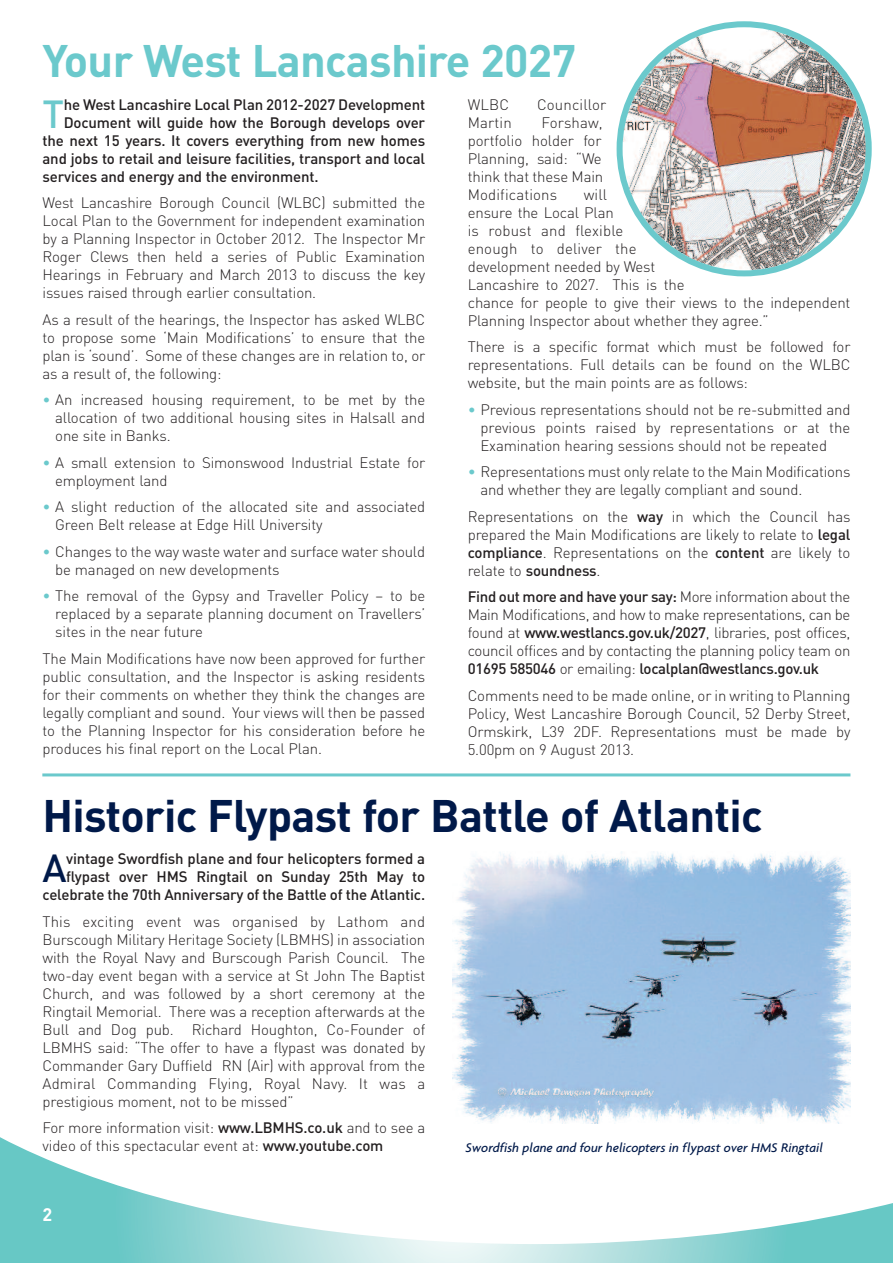
<style>
.page{position:relative;width:893px;height:1263px;background:#fff}
.page>*{position:absolute;margin:0;border:0;box-sizing:border-box;transform-origin:0 0}
.t1{font:700 45px "DIN";letter-spacing:-.015em;color:#001949}
.t2{font:700 45px "DIN";letter-spacing:-.015em;color:#6bc9cc}
.t3{font:500 38.7px "DIN";color:#6bc9cc}
.t4{font:500 38.7px "DIN";color:#001949}
.t5{font:700 18px "DIN";color:#fff}
.t6{font:300 15px/18px "DIN";letter-spacing:-.01em;color:#231f20;text-align:justify}
.t7{font:500 15px/18px "DIN";letter-spacing:-.01em;color:#231f20;text-align:right}
.t8{font:300 15px "DIN";letter-spacing:.01em;color:#231f20}
.t9{font:italic 500 13.5px "Agenda";color:#001949}
.s1{color:#6bc9cc}
.s2{font-weight:500}
</style>
<div class="page">
<svg style="left:0;top:1137px;width:893px;height:126px"></svg>
<hr style="left:42px;top:773px;width:808px;height:3px;background:#6bc9cc">
<img style="left:617px;top:21px;width:255px;height:255px">
<div style="left:449px;top:852px;width:420px;height:286px;background:#fff"></div>
<img style="left:453px;top:852px;width:397px;height:271px">
<h1 class="t2" style="left:43px;top:45px;width:535px">Your West Lancashire 2027</h1>
<h2 class="t3" style="left:43px;top:100px;width:23px">T</h2>
<p class="t7" style="left:64px;top:97px;width:363px">he West Lancashire Local Plan 2012-2027 Development</p>
<p class="t7" style="left:64px;top:115px;width:363px">Document will guide how the Borough develops over</p>
<p class="t7" style="left:43px;top:133px;width:384px">the next 15 years. It covers everything from new homes</p>
<p class="t7" style="left:43px;top:151px;width:384px">and jobs to retail and leisure facilities, transport and local</p>
<p class="t7" style="left:43px;top:169px;width:278px">services and energy and the environment.</p>
<p class="t6" style="left:43px;top:195px;width:384px">West Lancashire Borough Council (WLBC) submitted the Local Plan to the Government for independent examination by a Planning Inspector in October 2012. The Inspector Mr Roger Clews then held a series of Public Examination Hearings in February and March 2013 to discuss the key issues raised through earlier consultation.</p>
<p class="t6" style="left:43px;top:312px;width:384px">As a result of the hearings, the Inspector has asked WLBC to propose some ‘Main Modifications’ to ensure that the plan is ‘sound’. Some of these changes are in relation to, or as a result of, the following:</p>
<p class="t6" style="left:55px;top:392px;width:371px;text-indent:-13px"><span class="s1">•</span> An increased housing requirement, to be met by the allocation of two additional housing sites in Halsall and one site in Banks.</p>
<p class="t6" style="left:55px;top:455px;width:371px;text-indent:-13px"><span class="s1">•</span> A small extension to Simonswood Industrial Estate for employment land</p>
<p class="t6" style="left:55px;top:499px;width:371px;text-indent:-13px"><span class="s1">•</span> A slight reduction of the allocated site and associated<br>Green Belt release at Edge Hill University</p>
<p class="t6" style="left:55px;top:544px;width:371px;text-indent:-13px"><span class="s1">•</span> Changes to the way waste water and surface water should be managed on new developments</p>
<p class="t6" style="left:55px;top:588px;width:371px;text-indent:-13px"><span class="s1">•</span> The removal of the Gypsy and Traveller Policy – to be replaced by a separate planning document on Travellers’ sites in the near future</p>
<p class="t6" style="left:43px;top:651px;width:384px">The Main Modifications have now been approved for further public consultation, and the Inspector is asking residents for their comments on whether they think the changes are legally compliant and sound. Your views will then be passed to the Planning Inspector for his consideration before he produces his final report on the Local Plan.</p>
<p class="t6" style="left:468px;top:97px;width:43px">WLBC</p>
<p class="t8" style="left:537px;top:99px;width:71px">Councillor</p>
<p class="t6" style="left:468px;top:115px;width:45px">Martin</p>
<p class="t6" style="left:468px;top:115px;width:137px;text-indent:74px">Forshaw, portfolio holder for Planning, said: “We think that these Main Modifications</p>
<p class="t6" style="left:468px;top:187px;width:384px;text-align:left;text-indent:116px">will<br>ensure the Local Plan<br>is robust and flexible<br>enough to deliver the<br>development needed by West<br>Lancashire to 2027. This is the<br>chance for people to give their views to the independent<br>Planning Inspector about whether they agree.”</p>
<p class="t6" style="left:468px;top:339px;width:384px">There is a specific format which must be followed for representations. Full details can be found on the WLBC website, but the main points are as follows:</p>
<p class="t6" style="left:480px;top:402px;width:371px;text-indent:-13px"><span class="s1">•</span> Previous representations should not be re-submitted and previous points raised by representations or at the Examination hearing sessions should not be repeated</p>
<p class="t6" style="left:480px;top:464px;width:371px;text-indent:-13px"><span class="s1">•</span> Representations must only relate to the Main Modifications and whether they are legally compliant and sound.</p>
<p class="t6" style="left:468px;top:509px;width:384px">Representations on the <span class="s2">way</span> in which the Council has prepared the Main Modifications are likely to relate to <span class="s2">legal compliance</span>. Representations on the <span class="s2">content</span> are likely to relate to <span class="s2">soundness</span>.</p>
<p class="t6" style="left:468px;top:589px;width:384px"><span class="s2">Find out more and have your say:</span> More information about the Main Modifications, and how to make representations, can be found at <span class="s2">www.westlancs.gov.uk/2027</span>, libraries, post offices, council offices and by contacting the planning policy team on <span class="s2">01695 585046</span> or emailing: <span class="s2">localplan@westlancs.gov.uk</span></p>
<p class="t6" style="left:468px;top:688px;width:384px">Comments need to be made online, or in writing to Planning Policy, West Lancashire Borough Council, 52 Derby Street, Ormskirk, L39 2DF. Representations must be made by 5.00pm on 9 August 2013.</p>
<h1 class="t1" style="left:43px;top:799px;width:722px">Historic Flypast for Battle of Atlantic</h1>
<p class="t7" style="left:43px;top:851px;width:384px">vintage Swordfish plane and four helicopters formed a flypast over HMS Ringtail on Sunday 25th May to celebrate the 70th Anniversary of the Battle of the Atlantic.</p>
<p class="t6" style="left:43px;top:914px;width:384px">This exciting event was organised by Lathom and Burscough Military Heritage Society (LBMHS) in association with the Royal Navy and Burscough Parish Council. The two-day event began with a service at St John The Baptist Church, and was followed by a short ceremony at the Ringtail Memorial. There was a reception afterwards at the Bull and Dog pub. Richard Houghton, Co-Founder of LBMHS said: “The offer to have a flypast was donated by Commander Gary Duffield RN (Air) with approval from the Admiral Commanding Flying, Royal Navy. It was a prestigious moment, not to be missed”</p>
<p class="t6" style="left:43px;top:1121px;width:384px">For more information visit: <span class="s2">www.LBMHS.co.uk</span> and to see a video of this spectacular event at: <span class="s2">www.youtube.com</span></p>
<h2 class="t4" style="left:43px;top:855px;width:26px">A</h2>
<p class="t5" style="left:43px;top:1208px;width:11px">2</p>
<p class="t9" style="left:465px;top:1139px;width:359px">Swordfish plane and four helicopters in flypast over HMS Ringtail</p>
</div>
